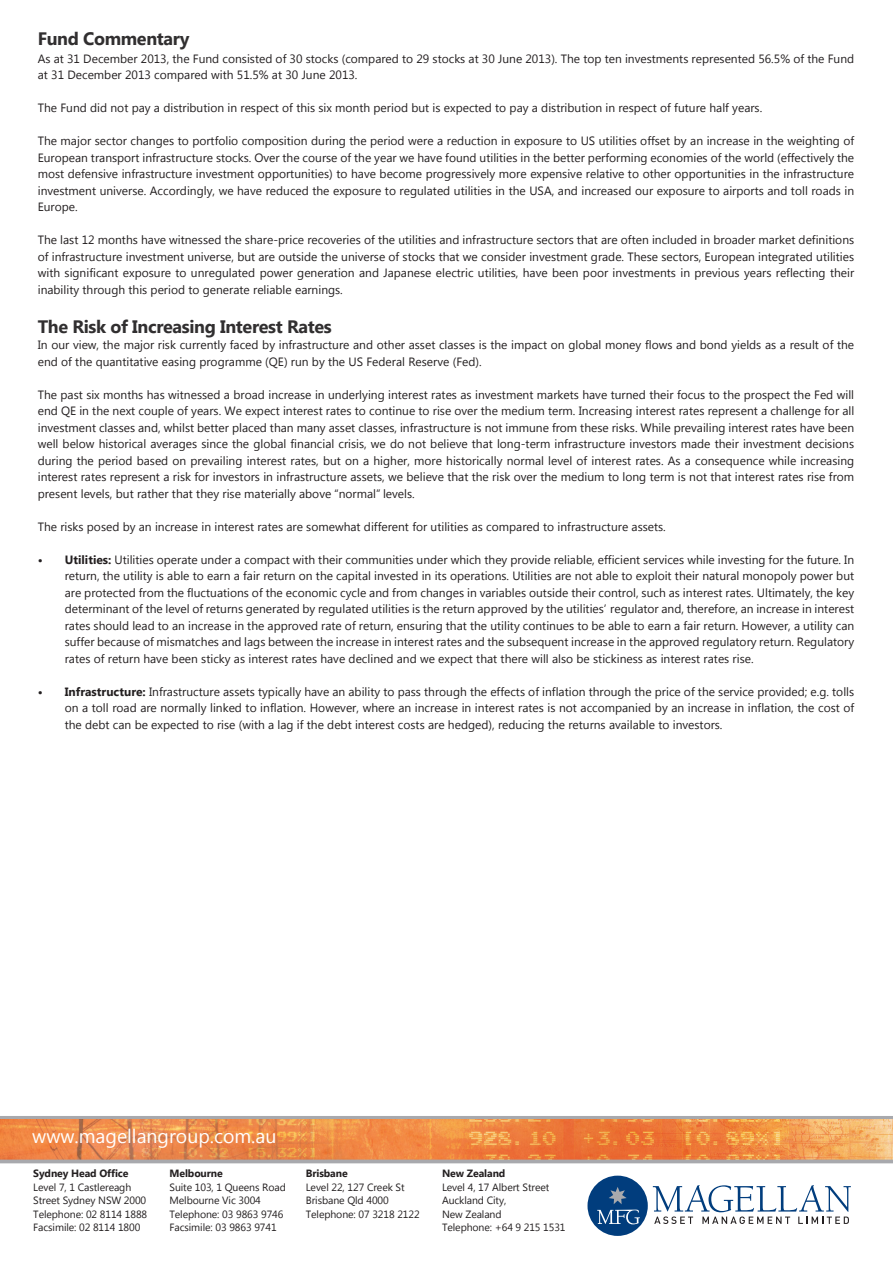
<style>
.page{position:relative;width:893px;height:1263px;background:#fff}
.page>*{position:absolute;margin:0;border:0;box-sizing:border-box;transform-origin:0 0}
.Body_copy_medium{font:19.5px "Microsoft Tai Le";color:#fff}
.t1{font:700 18px "Microsoft Tai Le";letter-spacing:-.02em;color:#312f30}
.t2{font:12px/16.5px "Microsoft Tai Le";color:#231f20;text-align:justify}
.body_copy_light{font:10.5px/13.5px "Microsoft Tai Le";letter-spacing:-.01em;color:#231f20}
.Body_copy_medium-2{font:700 10.5px "Microsoft Tai Le";letter-spacing:-.01em;color:#231f20}
.s1{font-weight:700}
</style>
<div class="page">
<svg style="left:0;top:1116px;width:893px;height:4px;background:#b9a495"></svg>
<img style="left:0;top:1120px;width:893px;height:39px">
<svg style="left:0;top:1159px;width:893px;height:4px;background:#b2a39c"></svg>
<div style="left:587px;top:1175px;width:61px;height:61px;background:#013d7d;border-radius:50%"></div>
<svg style="left:597px;top:1187px;width:43px;height:37px"></svg>
<svg style="left:653px;top:1185px;width:198px;height:39px"></svg>
<p class="t1" style="left:38px;top:28px;width:153px">Fund Commentary</p>
<p class="t2" style="left:38px;top:51px;width:818px">As at 31 December 2013, the Fund consisted of 30 stocks (compared to 29 stocks at 30 June 2013). The top ten investments represented 56.5% of the Fund at 31 December 2013 compared with 51.5% at 30 June 2013.</p>
<p class="t2" style="left:38px;top:101px;width:726px">The Fund did not pay a distribution in respect of this six month period but is expected to pay a distribution in respect of future half years.</p>
<p class="t2" style="left:38px;top:134px;width:818px">The major sector changes to portfolio composition during the period were a reduction in exposure to US utilities offset by an increase in the weighting of European transport infrastructure stocks. Over the course of the year we have found utilities in the better performing economies of the world (effectively the most defensive infrastructure investment opportunities) to have become progressively more expensive relative to other opportunities in the infrastructure investment universe. Accordingly, we have reduced the exposure to regulated utilities in the USA, and increased our exposure to airports and toll roads in Europe.</p>
<p class="t2" style="left:38px;top:233px;width:818px">The last 12 months have witnessed the share-price recoveries of the utilities and infrastructure sectors that are often included in broader market definitions of infrastructure investment universe, but are outside the universe of stocks that we consider investment grade. These sectors, European integrated utilities with significant exposure to unregulated power generation and Japanese electric utilities, have been poor investments in previous years reflecting their inability through this period to generate reliable earnings.</p>
<p class="t1" style="left:38px;top:316px;width:295px">The Risk of Increasing Interest Rates</p>
<p class="t2" style="left:38px;top:337px;width:818px">In our view, the major risk currently faced by infrastructure and other asset classes is the impact on global money flows and bond yields as a result of the end of the quantitative easing programme (QE) run by the US Federal Reserve (Fed).</p>
<p class="t2" style="left:38px;top:387px;width:818px">The past six months has witnessed a broad increase in underlying interest rates as investment markets have turned their focus to the prospect the Fed will end QE in the next couple of years. We expect interest rates to continue to rise over the medium term. Increasing interest rates represent a challenge for all investment classes and, whilst better placed than many asset classes, infrastructure is not immune from these risks. While prevailing interest rates have been well below historical averages since the global financial crisis, we do not believe that long-term infrastructure investors made their investment decisions during the period based on prevailing interest rates, but on a higher, more historically normal level of interest rates. As a consequence while increasing interest rates represent a risk for investors in infrastructure assets, we believe that the risk over the medium to long term is not that interest rates rise from present levels, but rather that they rise materially above “normal”levels.</p>
<p class="t2" style="left:38px;top:519px;width:630px">The risks posed by an increase in interest rates are somewhat different for utilities as compared to infrastructure assets.</p>
<p class="t2" style="left:65px;top:552px;width:791px;text-indent:-27px"><span class="s1">• Utilities:</span> Utilities operate under a compact with their communities under which they provide reliable, efficient services while investing for the future. In return, the utility is able to earn a fair return on the capital invested in its operations. Utilities are not able to exploit their natural monopoly power but are protected from the fluctuations of the economic cycle and from changes in variables outside their control, such as interest rates. Ultimately, the key determinant of the level of returns generated by regulated utilities is the return approved by the utilities’ regulator and, therefore, an increase in interest rates should lead to an increase in the approved rate of return, ensuring that the utility continues to be able to earn a fair return. However, a utility can suffer because of mismatches and lags between the increase in interest rates and the subsequent increase in the approved regulatory return. Regulatory rates of return have been sticky as interest rates have declined and we expect that there will also be stickiness as interest rates rise.</p>
<p class="t2" style="left:65px;top:684px;width:791px;text-indent:-27px"><span class="s1">• Infrastructure:</span> Infrastructure assets typically have an ability to pass through the effects of inflation through the price of the service provided; e.g. tolls on a toll road are normally linked to inflation. However, where an increase in interest rates is not accompanied by an increase in inflation, the cost of the debt can be expected to rise (with a lag if the debt interest costs are hedged), reducing the returns available to investors.</p>
<p class="Body_copy_medium" style="left:32px;top:1125px;width:246px">www.magellangroup.com.au</p>
<p class="Body_copy_medium-2" style="left:33px;top:1167px;width:97px">Sydney Head Office</p>
<p class="body_copy_light" style="left:33px;top:1181px;width:115px">Level 7, 1 Castlereagh<br>Street Sydney NSW 2000<br>Telephone: 02 8114 1888<br>Facsimile: 02 8114 1800</p>
<p class="Body_copy_medium-2" style="left:170px;top:1167px;width:55px">Melbourne</p>
<p class="body_copy_light" style="left:170px;top:1181px;width:118px">Suite 103, 1 Queens Road<br>Melbourne Vic 3004</p>
<p class="body_copy_light" style="left:170px;top:1208px;width:115px">Telephone: 03 9863 9746<br>Facsimile: 03 9863 9741</p>
<p class="Body_copy_medium-2" style="left:306px;top:1167px;width:43px">Brisbane</p>
<p class="body_copy_light" style="left:306px;top:1181px;width:100px">Level 22, 127 Creek St<br>Brisbane Qld 4000</p>
<p class="body_copy_light" style="left:306px;top:1208px;width:115px">Telephone: 07 3218 2122</p>
<p class="Body_copy_medium-2" style="left:442px;top:1167px;width:65px">New Zealand</p>
<p class="body_copy_light" style="left:442px;top:1181px;width:109px">Level 4, 17 Albert Street</p>
<p class="body_copy_light" style="left:442px;top:1194px;width:66px">Auckland City,<br>New Zealand</p>
<p class="body_copy_light" style="left:442px;top:1221px;width:125px">Telephone: +64 9 215 1531</p>
</div>
